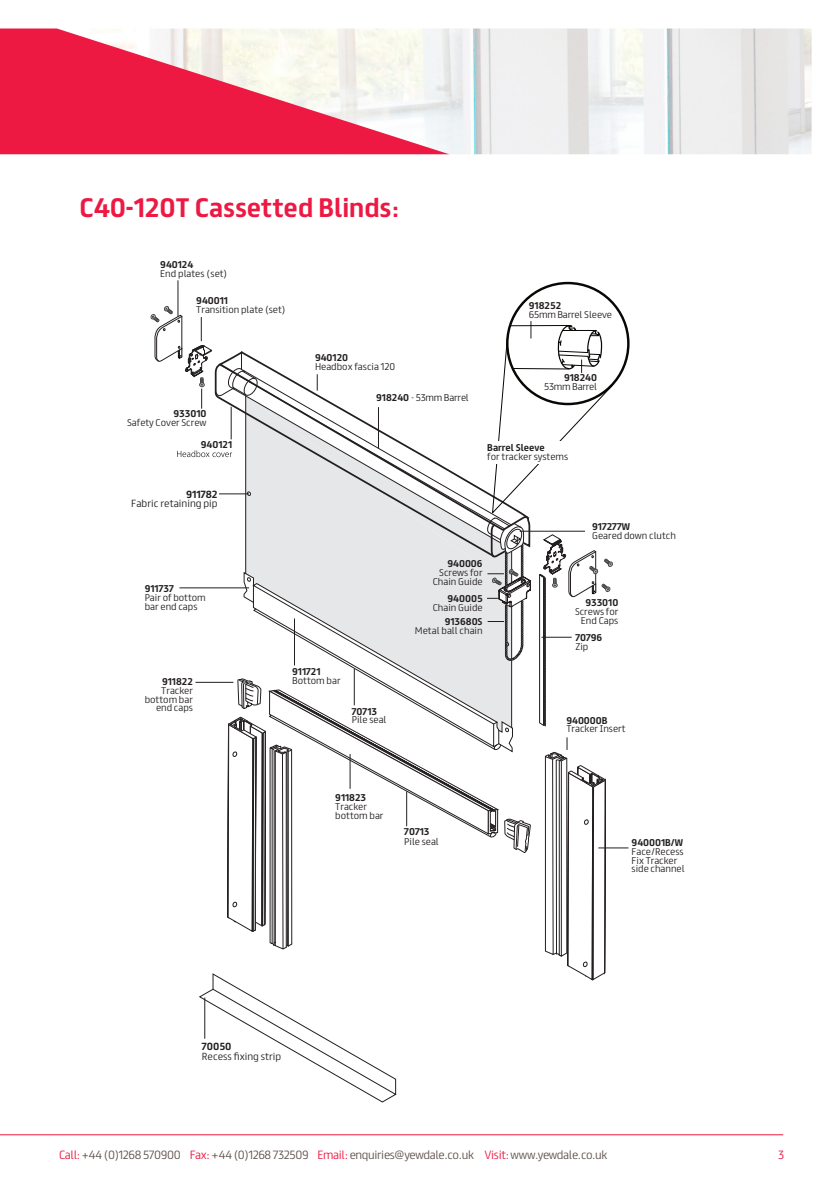
<style>
.page{position:relative;width:840px;height:1191px;background:#fff}
.page>*{position:absolute;margin:0;border:0;box-sizing:border-box;transform-origin:0 0}
.t1{font:700 24px "FS Truman";color:#ed1943}
.t2{font:300 10.8px "FS Truman";letter-spacing:-.03em;color:#62544e}
.t3{font:300 10.8px "FS Truman";color:#ed1943}
.t4{font:300 9.4px/9.4px "FS Truman";color:#231f20;text-align:right}
.t5{font:300 9.2px/9.2px "FS Truman";color:#231f20}
.t6{font:300 8.8px/8.8px "FS Truman";color:#231f20}
.t7{font:300 8.8px/8.8px "FS Truman";letter-spacing:-.02em;color:#231f20;text-align:right}
.t8{font:700 8.8px/8.8px "FS Truman";color:#231f20}
.s1{font-weight:700}
.s2{font-weight:300}
.s3{color:#ed1943}
</style>
<div class="page">
<hr style="left:0;top:1134px;width:782px;height:1px;background:#ed1943">
<img style="left:449px;top:29px;width:362px;height:125px">
<svg style="left:0;top:29px;width:449px;height:125px;fill:#ed1943"></svg>
<hr style="left:177px;top:280px;width:1px;height:36px;background:#231f20">
<svg style="left:150px;top:306px;width:463px;height:442px"></svg>
<svg style="left:199px;top:748px;width:430px;height:355px"></svg>
<p class="t1" style="left:79px;top:187px;width:320px">C40-120T Cassetted Blinds:</p>
<p class="t6" style="left:160px;top:259px;width:68px"><span class="s1">940124<br></span>End plates (set)</p>
<p class="t6" style="left:196px;top:295px;width:91px"><span class="s1">940011<br></span>Transition plate (set)</p>
<p class="t6" style="left:127px;top:409px;width:81px;text-align:right"><span class="s1">933010<br></span>Safety Cover Screw</p>
<p class="t8" style="left:201px;top:439px;width:33px">940121</p>
<p class="t4" style="left:131px;top:489px;width:88px"><span class="s1">911782<br></span>Fabric retaining pip</p>
<p class="t6" style="left:145px;top:583px;width:63px"><span class="s1">911737<br></span>Pair of bottom bar end caps</p>
<p class="t6" style="left:315px;top:353px;width:82px"><span class="s1">940120<br></span>Headbox fascia 120</p>
<p class="t7" style="left:376px;top:393px;width:94px"><span class="s1">918240</span> - 53mm Barrel</p>
<p class="t6" style="left:528px;top:300px;width:85px"><span class="s1">918252<br></span>65mm Barrel Sleeve</p>
<p class="t7" style="left:544px;top:372px;width:54px"><span class="s1">918240<br></span>53mm Barrel</p>
<p class="t6" style="left:487px;top:442px;width:82px"><span class="s1">Barrel Sleeve<br></span>for tracker systems</p>
<p class="t6" style="left:591px;top:521px;width:85px"><span class="s1">917277W<br></span>Geared down clutch</p>
<p class="t6" style="left:432px;top:558px;width:51px;text-align:right"><span class="s1">940006<br></span>Screws for<br>Chain Guide</p>
<p class="t6" style="left:432px;top:593px;width:51px;text-align:right"><span class="s1">940005<br></span>Chain Guide</p>
<p class="t6" style="left:415px;top:616px;width:69px;text-align:right"><span class="s1">913680S<br></span>Metal ball chain</p>
<p class="t6" style="left:574px;top:597px;width:45px;text-align:right"><span class="s1">933010<br></span>Screws for<br>End Caps</p>
<p class="t8" style="left:575px;top:632px;width:28px">70796<br><span class="s2">Zip</span></p>
<p class="t6" style="left:145px;top:676px;width:50px;text-align:right"><span class="s1">911822<br></span>Tracker bottom bar end caps</p>
<p class="t6" style="left:292px;top:666px;width:50px"><span class="s1">911721<br></span>Bottom bar</p>
<p class="t6" style="left:352px;top:706px;width:36px"><span class="s1">70713<br></span>Pile seal</p>
<p class="t6" style="left:335px;top:792px;width:50px"><span class="s1">911823<br></span>Tracker bottom bar</p>
<p class="t6" style="left:404px;top:826px;width:36px;line-height:9.4px"><span class="s1">70713<br></span>Pile seal</p>
<p class="t5" style="left:202px;top:1041px;width:81px"><span class="s1">70050<br></span>Recess fixing strip</p>
<p class="t6" style="left:566px;top:715px;width:61px"><span class="s1">940000B<br></span>Tracker Insert</p>
<p class="t6" style="left:631px;top:837px;width:54px"><span class="s1">940001B/W<br></span>Face/Recess<br>Fix Tracker side channel</p>
<p class="t2" style="left:59px;top:1145px;width:549px"><span class="s3">Call:</span> +44 (0)1268 570900 <span class="s3">Fax:</span> +44 (0)1268 732509 <span class="s3">Email:</span> enquiries@yewdale.co.uk <span class="s3">Visit:</span> www.yewdale.co.uk</p>
<p class="t3" style="left:777px;top:1145px;width:7px">3</p>
</div>
